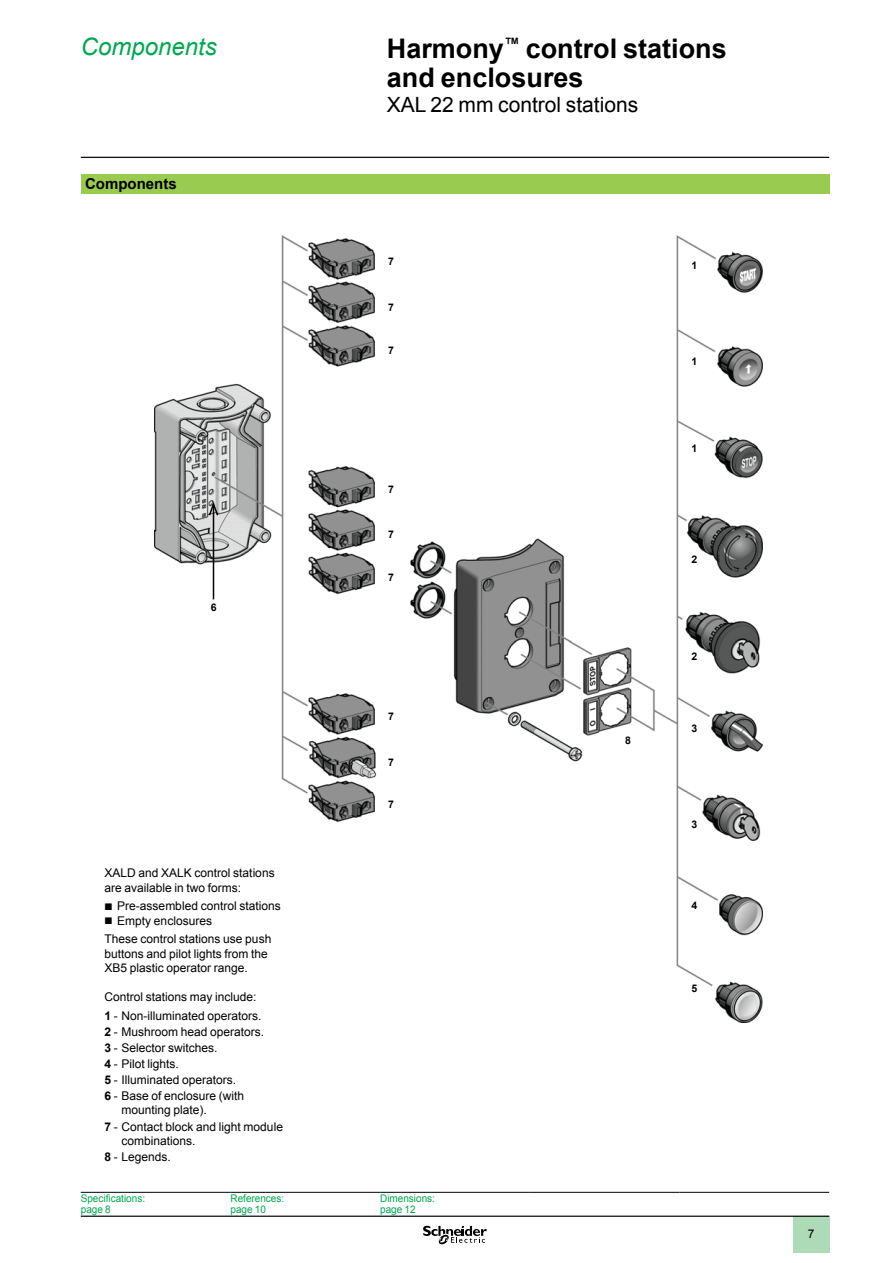
<style>
.page{position:relative;width:893px;height:1263px;background:#fff}
.page>*{position:absolute;margin:0;border:0;box-sizing:border-box;transform-origin:0 0}
.t1{font:700 27px/29.2px "Arial";color:#000}
.t2{font:italic 24px "Arial";color:#00a94f}
.t3{font:21px "Arial";color:#000}
.t4{font:700 15px "Arial";color:#000}
.t5{font:12px/16px "Arial";color:#000}
.t6{font:10.5px/10.5px "Arial";color:#00a94f;scale:.95 1}
.t7{font:700 10.5px "Arial";color:#000}
.s1{font-family:"Graph Schneider"}
.s2{font-weight:700}
</style>
<div class="page">
<hr style="left:81px;top:157px;width:748px;height:1px;background:#000">
<div style="left:793px;top:1217px;width:37px;height:36px;background:#addab7"></div>
<hr style="left:81px;top:1215px;width:748px;height:2px;background:#000">
<svg style="left:423px;top:1225px;width:64px;height:20px"></svg>
<img style="left:154px;top:235px;width:609px;height:788px">
<hr style="left:213px;top:504px;width:1px;height:95px;background:#000">
<svg style="left:207px;top:500px;width:12px;height:17px"></svg>
<div style="left:81px;top:174px;width:748px;height:20px;background:#98cb4f"></div>
<hr style="left:81px;top:1192px;width:149px;height:1px;background:#000">
<hr style="left:230px;top:1192px;width:150px;height:1px;background:#000">
<hr style="left:380px;top:1192px;width:150px;height:1px;background:#000">
<hr style="left:530px;top:1192px;width:149px;height:1px;background:#000">
<hr style="left:679px;top:1192px;width:150px;height:1px;background:#000">
<h2 class="t2" style="left:81px;top:31px;width:138px">Components</h2>
<p class="t4" style="left:85px;top:174px;width:93px">Components</p>
<p class="t7" style="left:211px;top:601px;width:7px">6</p>
<h1 class="t1" style="left:387px;top:34px;width:341px">Harmony<sup>™</sup> control stations and enclosures</h1>
<h3 class="t3" style="left:387px;top:91px;width:253px">XAL 22 mm control stations</h3>
<p class="t7" style="left:388px;top:255px;width:7px">7</p>
<p class="t7" style="left:388px;top:300px;width:7px">7</p>
<p class="t7" style="left:388px;top:343px;width:7px">7</p>
<p class="t7" style="left:388px;top:482px;width:7px">7</p>
<p class="t7" style="left:388px;top:528px;width:7px">7</p>
<p class="t7" style="left:388px;top:570px;width:7px">7</p>
<p class="t7" style="left:388px;top:709px;width:7px">7</p>
<p class="t7" style="left:388px;top:755px;width:7px">7</p>
<p class="t7" style="left:388px;top:798px;width:7px">7</p>
<p class="t7" style="left:625px;top:733px;width:7px">8</p>
<p class="t7" style="left:691px;top:258px;width:7px">1</p>
<p class="t7" style="left:691px;top:354px;width:7px">1</p>
<p class="t7" style="left:691px;top:441px;width:7px">1</p>
<p class="t7" style="left:691px;top:552px;width:7px">2</p>
<p class="t7" style="left:691px;top:650px;width:7px">2</p>
<p class="t7" style="left:691px;top:722px;width:7px">3</p>
<p class="t7" style="left:691px;top:818px;width:7px">3</p>
<p class="t5" style="left:105px;top:866px;width:172px;line-height:14.4px">XALD and XALK control stations are available in two forms:</p>
<p class="t5" style="left:105px;top:899px;width:178px;line-height:14.4px"><span class="s1">b</span> Pre-assembled control stations <span class="s1">b</span> Empty enclosures</p>
<p class="t5" style="left:105px;top:932px;width:168px;line-height:14.4px">These control stations use push buttons and pilot lights from the<br>XB5 plastic operator range.</p>
<p class="t5" style="left:105px;top:987px;width:159px;line-height:18.6px">Control stations may include:<br><span class="s2">1</span> - Non-illuminated operators.</p>
<p class="t5" style="left:105px;top:1023px;width:161px"><span class="s2">2</span> - Mushroom head operators.<br><span class="s2">3</span> - Selector switches.<br><span class="s2">4</span> - Pilot lights.<br><span class="s2">5</span> - Illuminated operators.<br><span class="s2">6</span> - Base of enclosure (with</p>
<p class="t5" style="left:105px;top:1102px;width:180px;text-indent:17px">mounting plate).<br><span class="s2">7</span> - Contact block and light module</p>
<p class="t5" style="left:105px;top:1133px;width:93px;text-indent:17px">combinations.<br><span class="s2">8</span> - Legends.</p>
<p class="t6" style="left:81px;top:1193px;width:69px">Specifications: page 8</p>
<p class="t6" style="left:230px;top:1193px;width:58px">References: page 10</p>
<p class="t6" style="left:380px;top:1193px;width:59px">Dimensions: page 12</p>
<p class="t7" style="left:691px;top:899px;width:7px">4</p>
<p class="t7" style="left:691px;top:981px;width:7px">5</p>
<p class="t5" style="left:808px;top:1225px;width:8px">7</p>
</div>
